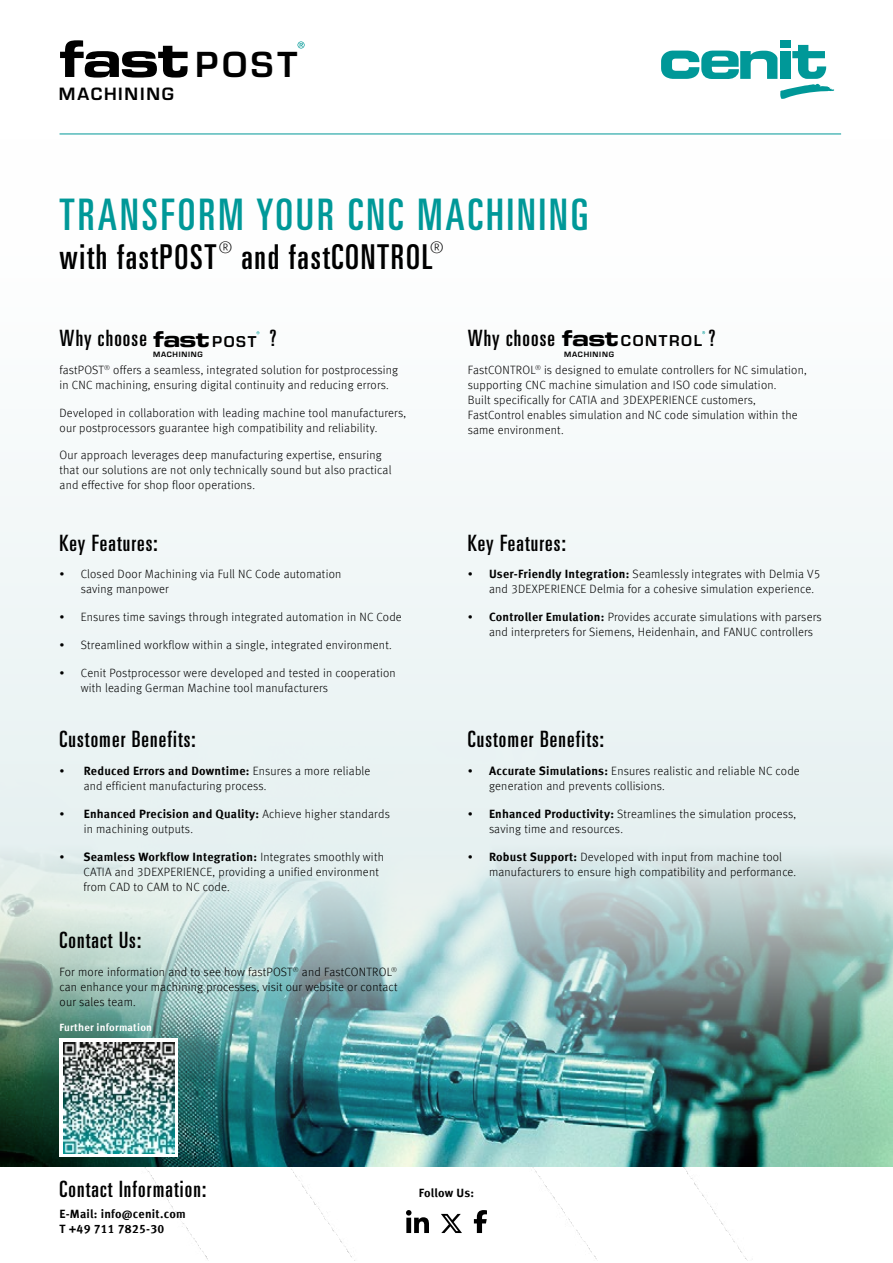
<style>
.page{position:relative;width:893px;height:1263px;background:#fff}
.page>*{position:absolute;margin:0;border:0;box-sizing:border-box;transform-origin:0 0}
.t1{font:900 54px "Eurostile Ext";color:#000}
.t2{font:43.5px "Univers LT Pro Ult Cond";letter-spacing:.07em;color:#009898}
.t3{font:34.2px "Univers LT Pro Ult Cond";letter-spacing:.05em;color:#000}
.t4{font:22.5px "Univers LT Pro Ult Cond";letter-spacing:.05em;color:#000}
.t5{font:700 18.6px "Eurostile";letter-spacing:.095em;color:#000}
.t6{font:300 16.65px "Meta Offc";color:#000}
.t7{font:300 12px/15px "Meta Offc";letter-spacing:.02em;color:#000}
.t8{font:700 12px/15px "Meta Offc";letter-spacing:.02em;color:#000}
.t9{font:700 10.5px "Meta Offc";letter-spacing:.02em;color:#fff}
.t10{font:700 8.1px "Eurostile";letter-spacing:.095em;color:#000}
.s1{font-family:"Eurostile";font-weight:700;font-size:37.8px}
.s2{font-family:"Eurostile Ext";font-weight:900;font-size:23.4px}
.s3{font-family:"Eurostile";font-weight:700;font-size:16.35px}
.s4{font-weight:700}
</style>
<div class="page">
<div style="left:0;top:139px;width:893px;height:1028px;background:#f6fafa"></div>
<img style="left:0;top:731px;width:893px;height:436px">
<svg style="left:474px;top:1210px;width:13px;height:23px"></svg>
<svg style="left:406px;top:1210px;width:23px;height:23px"></svg>
<svg style="left:441px;top:1214px;width:21px;height:19px"></svg>
<svg style="left:60px;top:1038px;width:118px;height:119px;fill:#fff"></svg>
<img style="left:63px;top:1042px;width:111px;height:111px">
<svg style="left:297px;top:41px;width:8px;height:8px"></svg>
<div style="left:780px;top:40px;width:11px;height:8px;background:#009898"></div>
<svg style="left:661px;top:45px;width:173px;height:54px"></svg>
<hr style="left:60px;top:134px;width:781px;height:1px;background:#009898">
<h1 class="t1" style="left:57px;top:18px;width:241px">fast<span class="s1">POST</span></h1>
<h3 class="t5" style="left:59px;top:81px;width:116px">MACHINING</h3>
<h2 class="t2" style="left:60px;top:184px;width:530px">TRANSFORM YOUR CNC MACHINING</h2>
<h3 class="t3" style="left:60px;top:233px;width:159px">with fastPOST</h3>
<h3 class="t6" style="left:218px;top:238px;width:16px">®</h3>
<h3 class="t3" style="left:241px;top:233px;width:193px">and fastCONTROL</h3>
<h3 class="t6" style="left:430px;top:238px;width:16px">®</h3>
<h3 class="t4" style="left:269px;top:323px;width:9px">?</h3>
<p class="t7" style="left:60px;top:363px;width:340px">fastPOST<sup>®</sup> offers a seamless, integrated solution for postprocessing in CNC machining, ensuring digital continuity and reducing errors.</p>
<p class="t7" style="left:60px;top:405px;width:348px">Developed in collaboration with leading machine tool manufacturers, our postprocessors guarantee high compatibility and reliability.</p>
<p class="t7" style="left:60px;top:448px;width:334px">Our approach leverages deep manufacturing expertise, ensuring that our solutions are not only technically sound but also practical and effective for shop floor operations.</p>
<h3 class="t4" style="left:60px;top:323px;width:198px">Why choose <span class="s2">fast</span><span class="s3">POST</span></h3>
<p class="t10" style="left:153px;top:348px;width:51px">MACHINING</p>
<h3 class="t4" style="left:60px;top:527px;width:100px">Key Features:</h3>
<p class="t7" style="left:81px;top:567px;width:262px;text-indent:-21px">• Closed Door Machining via Full NC Code automation saving manpower</p>
<p class="t7" style="left:60px;top:610px;width:344px">• Ensures time savings through integrated automation in NC Code</p>
<p class="t7" style="left:60px;top:638px;width:334px">• Streamlined workflow within a single, integrated environment.</p>
<p class="t7" style="left:81px;top:665px;width:316px;text-indent:-21px">• Cenit Postprocessor were developed and tested in cooperation with leading German Machine tool manufacturers</p>
<h3 class="t4" style="left:60px;top:724px;width:138px">Customer Benefits:</h3>
<p class="t7" style="left:84px;top:764px;width:288px;text-indent:-24px">• <span class="s4">Reduced Errors and Downtime:</span> Ensures a more reliable and efficient manufacturing process.</p>
<p class="t7" style="left:84px;top:807px;width:308px;text-indent:-24px">• <span class="s4">Enhanced Precision and Quality:</span> Achieve higher standards in machining outputs.</p>
<p class="t7" style="left:83px;top:849px;width:302px;text-indent:-24px">• <span class="s4">Seamless Workflow Integration:</span> Integrates smoothly with<br>CATIA and 3DEXPERIENCE, providing a unified environment from CAD to CAM to NC code.</p>
<h3 class="t4" style="left:60px;top:924px;width:83px">Contact Us:</h3>
<p class="t7" style="left:60px;top:964px;width:340px;text-align:justify">For more information and to see how fastPOST<sup>®</sup> and FastCONTROL<sup>® </sup>can enhance your machining processes, visit our website or contact our sales team.</p>
<p class="t9" style="left:60px;top:1021px;width:94px">Further information</p>
<h3 class="t4" style="left:468px;top:323px;width:249px">Why choose <span class="s2">fast</span><span class="s3">CONTROL</span> ?</h3>
<p class="t10" style="left:564px;top:348px;width:51px">MACHINING</p>
<p class="t7" style="left:468px;top:363px;width:341px">FastCONTROL<sup>®</sup> is designed to emulate controllers for NC simulation, supporting CNC machine simulation and ISO code simulation.<br>Built specifically for CATIA and 3DEXPERIENCE customers, FastControl enables simulation and NC code simulation within the same environment.</p>
<h3 class="t4" style="left:468px;top:527px;width:100px">Key Features:</h3>
<p class="t7" style="left:489px;top:567px;width:333px;text-indent:-21px">• <span class="s4">User-Friendly Integration:</span> Seamlessly integrates with Delmia V5 and 3DEXPERIENCE Delmia for a cohesive simulation experience.</p>
<p class="t7" style="left:489px;top:610px;width:334px;text-indent:-21px">• <span class="s4">Controller Emulation:</span> Provides accurate simulations with parsers and interpreters for Siemens, Heidenhain, and FANUC controllers</p>
<h3 class="t4" style="left:468px;top:724px;width:138px">Customer Benefits:</h3>
<p class="t7" style="left:489px;top:764px;width:312px;text-indent:-21px">• <span class="s4">Accurate Simulations:</span> Ensures realistic and reliable NC code generation and prevents collisions.</p>
<p class="t7" style="left:489px;top:807px;width:309px;text-indent:-21px">• <span class="s4">Enhanced Productivity:</span> Streamlines the simulation process, saving time and resources.</p>
<p class="t7" style="left:489px;top:849px;width:309px;text-indent:-21px">• <span class="s4">Robust Support:</span> Developed with input from machine tool manufacturers to ensure high compatibility and performance.</p>
<h3 class="t4" style="left:60px;top:1173px;width:148px">Contact Information:</h3>
<p class="t8" style="left:419px;top:1186px;width:57px">Follow Us:</p>
<p class="t8" style="left:60px;top:1206px;width:128px">E-Mail: info@cenit.com<br>T +49 711 7825-30</p>
</div>
